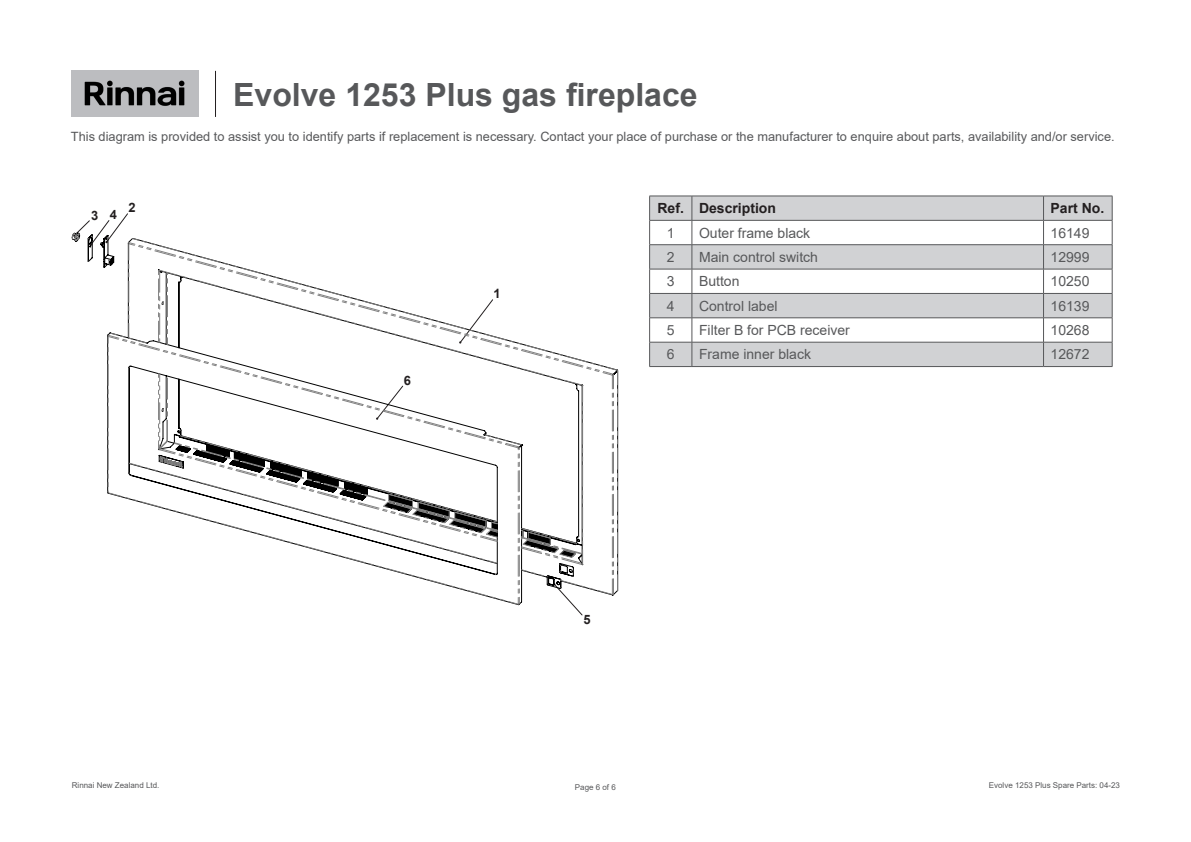
<style>
.page{position:relative;width:1191px;height:842px;background:#fff}
.page>*{position:absolute;margin:0;border:0;box-sizing:border-box;transform-origin:0 0}
.t1{font:700 32px "Arial";color:#57585a}
.t2{font:14px "Arial";color:#57585a}
.t3{font:700 14px "Arial";color:#231f20}
.t4{font:700 12.9px "Arial";color:#231f20}
.t5{font:12.8px "Arial";color:#57585a}
.t6{font:8px "Arial";color:#57585a}
</style>
<div class="page">
<div style="left:71px;top:70px;width:127px;height:47px;background:#bcbdc0"></div>
<img style="left:84px;top:80px;width:101px;height:26px">
<hr style="left:215px;top:71px;width:1px;height:46px;background:#231f20">
<svg style="left:650px;top:197px;width:462px;height:169px;fill:#d1d2d4"></svg>
<hr style="left:649px;top:196px;width:43px;height:1px;background:#57585a">
<hr style="left:692px;top:196px;width:351px;height:1px;background:#57585a">
<hr style="left:1043px;top:196px;width:69px;height:1px;background:#57585a">
<hr style="left:649px;top:220px;width:43px;height:1px;background:#57585a">
<hr style="left:692px;top:220px;width:351px;height:1px;background:#57585a">
<hr style="left:1043px;top:220px;width:69px;height:1px;background:#57585a">
<hr style="left:649px;top:244px;width:43px;height:1px;background:#57585a">
<hr style="left:692px;top:244px;width:351px;height:1px;background:#57585a">
<hr style="left:1043px;top:244px;width:69px;height:1px;background:#57585a">
<hr style="left:649px;top:269px;width:43px;height:1px;background:#57585a">
<hr style="left:692px;top:269px;width:351px;height:1px;background:#57585a">
<hr style="left:1043px;top:269px;width:69px;height:1px;background:#57585a">
<hr style="left:649px;top:293px;width:43px;height:1px;background:#57585a">
<hr style="left:692px;top:293px;width:351px;height:1px;background:#57585a">
<hr style="left:1043px;top:293px;width:69px;height:1px;background:#57585a">
<hr style="left:649px;top:318px;width:43px;height:1px;background:#57585a">
<hr style="left:692px;top:318px;width:351px;height:1px;background:#57585a">
<hr style="left:1043px;top:318px;width:69px;height:1px;background:#57585a">
<hr style="left:649px;top:342px;width:43px;height:1px;background:#57585a">
<svg style="left:649px;top:196px;width:1px;height:170px"></svg>
<hr style="left:692px;top:342px;width:351px;height:1px;background:#57585a">
<svg style="left:691px;top:196px;width:1px;height:170px"></svg>
<hr style="left:1043px;top:342px;width:69px;height:1px;background:#57585a">
<svg style="left:1043px;top:196px;width:1px;height:170px"></svg>
<svg style="left:1112px;top:196px;width:1px;height:170px"></svg>
<hr style="left:649px;top:366px;width:43px;height:1px;background:#57585a">
<hr style="left:692px;top:366px;width:351px;height:1px;background:#57585a">
<hr style="left:1043px;top:366px;width:69px;height:1px;background:#57585a">
<svg style="left:88px;top:234px;width:5px;height:5px"></svg>
<svg style="left:72px;top:233px;width:8px;height:9px"></svg>
<svg style="left:100px;top:242px;width:518px;height:362px"></svg>
<h1 class="t1" style="left:233px;top:72px;width:466px">Evolve 1253 Plus gas fireplace</h1>
<p class="t5" style="left:71px;top:127px;width:1045px">This diagram is provided to assist you to identify parts if replacement is necessary. Contact your place of purchase or the manufacturer to enquire about parts, availability and/or service.</p>
<p class="t4" style="left:91px;top:206px;width:27px">3 4</p>
<p class="t4" style="left:128px;top:198px;width:9px">2</p>
<p class="t4" style="left:404px;top:371px;width:9px">6</p>
<p class="t4" style="left:493px;top:284px;width:9px">1</p>
<p class="t3" style="left:657px;top:198px;width:28px">Ref.</p>
<p class="t3" style="left:699px;top:198px;width:79px">Description</p>
<p class="t3" style="left:1050px;top:198px;width:55px">Part No.</p>
<p class="t2" style="left:667px;top:223px;width:9px">1</p>
<p class="t2" style="left:699px;top:223px;width:113px">Outer frame black</p>
<p class="t2" style="left:1050px;top:223px;width:40px">16149</p>
<p class="t2" style="left:667px;top:247px;width:9px">2</p>
<p class="t2" style="left:699px;top:247px;width:121px">Main control switch</p>
<p class="t2" style="left:1050px;top:247px;width:40px">12999</p>
<p class="t2" style="left:667px;top:272px;width:9px">3</p>
<p class="t2" style="left:699px;top:272px;width:42px">Button</p>
<p class="t2" style="left:1050px;top:272px;width:40px">10250</p>
<p class="t2" style="left:667px;top:296px;width:9px">4</p>
<p class="t2" style="left:699px;top:296px;width:80px">Control label</p>
<p class="t2" style="left:1050px;top:296px;width:40px">16139</p>
<p class="t2" style="left:667px;top:320px;width:9px">5</p>
<p class="t2" style="left:699px;top:320px;width:152px">Filter B for PCB receiver</p>
<p class="t2" style="left:1050px;top:320px;width:40px">10268</p>
<p class="t2" style="left:667px;top:345px;width:9px">6</p>
<p class="t2" style="left:699px;top:345px;width:114px">Frame inner black</p>
<p class="t2" style="left:1050px;top:345px;width:40px">12672</p>
<p class="t4" style="left:583px;top:610px;width:9px">5</p>
<p class="t6" style="left:72px;top:780px;width:89px">Rinnai New Zealand Ltd.</p>
<p class="t6" style="left:575px;top:781px;width:42px">Page 6 of 6</p>
<p class="t6" style="left:988px;top:780px;width:133px">Evolve 1253 Plus Spare Parts: 04-23</p>
</div>
